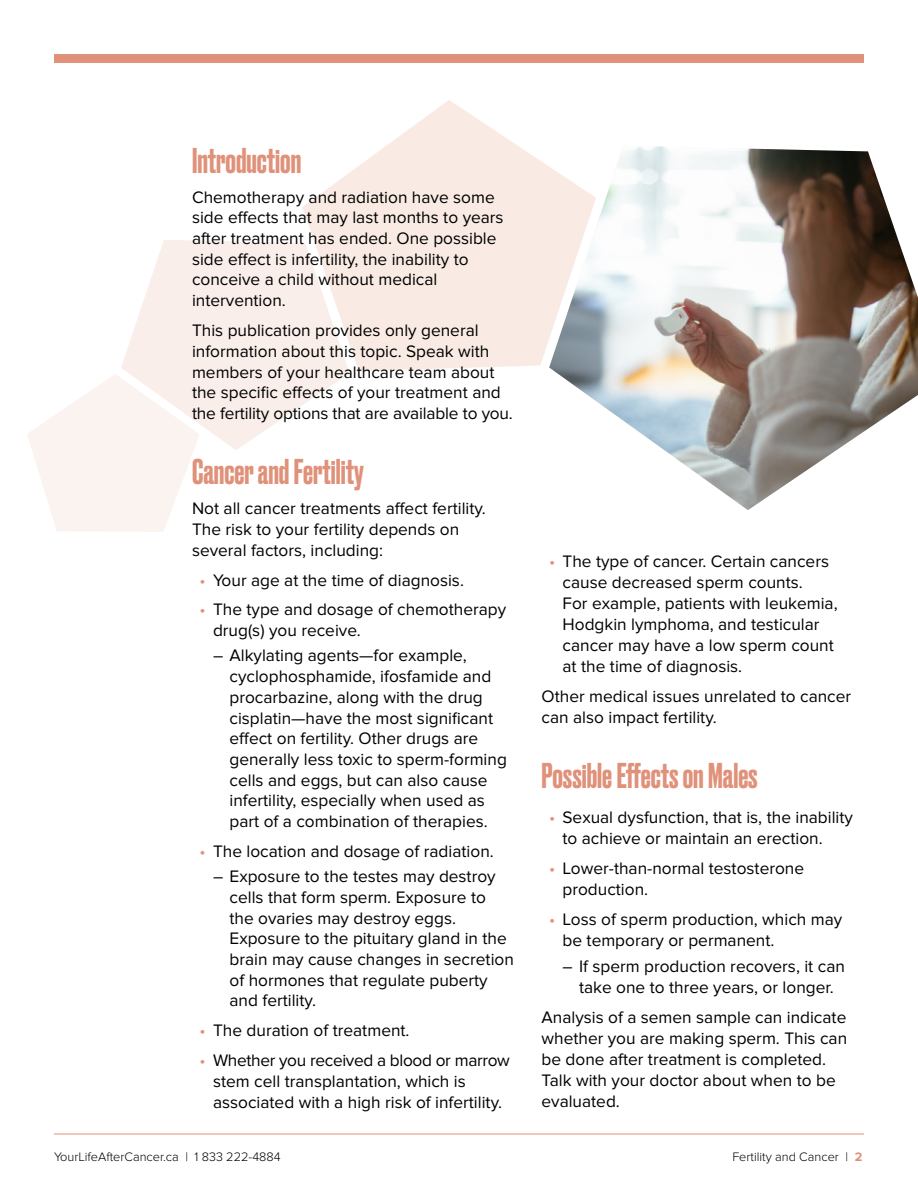
<style>
.page{position:relative;width:918px;height:1188px;background:#fff}
.page>*{position:absolute;margin:0;border:0;box-sizing:border-box;transform-origin:0 0}
.t1{font:500 33.75px "Druk";color:#e0917a}
.t2{font:17.25px/20.7px "Proxima Nova";color:#000}
.t3{font:300 12.75px "Proxima Nova";color:#000}
.s1{color:#e0917a}
.s2{font-weight:700;color:#e0917a}
</style>
<div class="page">
<div style="left:54px;top:54px;width:810px;height:9px;background:#e0917a"></div>
<hr style="left:54px;top:1134px;width:810px;height:1px;background:#e0917a">
<svg style="left:121px;top:240px;width:229px;height:210px;fill:#f9eeea"></svg>
<svg style="left:27px;top:374px;width:173px;height:158px"></svg>
<svg style="left:302px;top:100px;width:247px;height:271px;fill:#f9ebe4"></svg>
<img style="left:549px;top:146px;width:369px;height:364px">
<h1 class="t1" style="left:192px;top:137px;width:111px">Introduction</h1>
<p class="t2" style="left:192px;top:187px;width:313px">Chemotherapy and radiation have some side effects that may last months to years after treatment has ended. One possible side effect is infertility, the inability to conceive a child without medical intervention.</p>
<p class="t2" style="left:192px;top:320px;width:322px">This publication provides only general information about this topic. Speak with members of your healthcare team about the specific effects of your treatment and the fertility options that are available to you.</p>
<h1 class="t1" style="left:192px;top:449px;width:173px">Cancer and Fertility</h1>
<p class="t2" style="left:192px;top:498px;width:295px">Not all cancer treatments affect fertility.<br>The risk to your fertility depends on several factors, including:</p>
<p class="t2" style="left:200px;top:570px;width:266px"><span class="s1">•</span> Your age at the time of diagnosis.</p>
<p class="t2" style="left:213px;top:600px;width:295px;text-indent:-14px"><span class="s1">•</span> The type and dosage of chemotherapy drug(s) you receive.</p>
<p class="t2" style="left:230px;top:646px;width:279px;text-indent:-17px">– Alkylating agents—for example, cyclophosphamide, ifosfamide and procarbazine, along with the drug cisplatin—have the most significant effect on fertility. Other drugs are generally less toxic to sperm-forming cells and eggs, but can also cause infertility, especially when used as part of a combination of therapies.</p>
<p class="t2" style="left:200px;top:841px;width:296px"><span class="s1">•</span> The location and dosage of radiation.</p>
<p class="t2" style="left:230px;top:866px;width:286px;text-indent:-17px">– Exposure to the testes may destroy cells that form sperm. Exposure to the ovaries may destroy eggs.<br>Exposure to the pituitary gland in the brain may cause changes in secretion of hormones that regulate puberty and fertility.</p>
<p class="t2" style="left:200px;top:1021px;width:212px"><span class="s1">•</span> The duration of treatment.</p>
<p class="t2" style="left:213px;top:1050px;width:298px;text-indent:-14px"><span class="s1">•</span> Whether you received a blood or marrow stem cell transplantation, which is associated with a high risk of infertility.</p>
<p class="t2" style="left:563px;top:551px;width:277px;text-indent:-14px"><span class="s1">•</span> The type of cancer. Certain cancers cause decreased sperm counts.<br>For example, patients with leukemia,<br>Hodgkin lymphoma, and testicular cancer may have a low sperm count at the time of diagnosis.</p>
<p class="t2" style="left:542px;top:686px;width:311px">Other medical issues unrelated to cancer can also impact fertility.</p>
<h1 class="t1" style="left:542px;top:753px;width:218px">Possible Effects on Males</h1>
<p class="t2" style="left:563px;top:807px;width:292px;text-indent:-14px"><span class="s1">•</span> Sexual dysfunction, that is, the inability to achieve or maintain an erection.</p>
<p class="t2" style="left:563px;top:858px;width:243px;text-indent:-14px"><span class="s1">•</span> Lower-than-normal testosterone production.</p>
<p class="t2" style="left:563px;top:909px;width:281px;text-indent:-14px"><span class="s1">•</span> Loss of sperm production, which may be temporary or permanent.</p>
<p class="t2" style="left:563px;top:956px;width:284px;text-align:center">– If sperm production recovers, it can take one to three years, or longer.</p>
<p class="t2" style="left:542px;top:1007px;width:307px">Analysis of a semen sample can indicate whether you are making sperm. This can be done after treatment is completed.<br>Talk with your doctor about when to be evaluated.</p>
<p class="t3" style="left:54px;top:1149px;width:228px">YourLifeAfterCancer.ca | 1 833 222-4884</p>
<p class="t3" style="left:732px;top:1149px;width:132px">Fertility and Cancer | <span class="s2">2</span></p>
</div>
